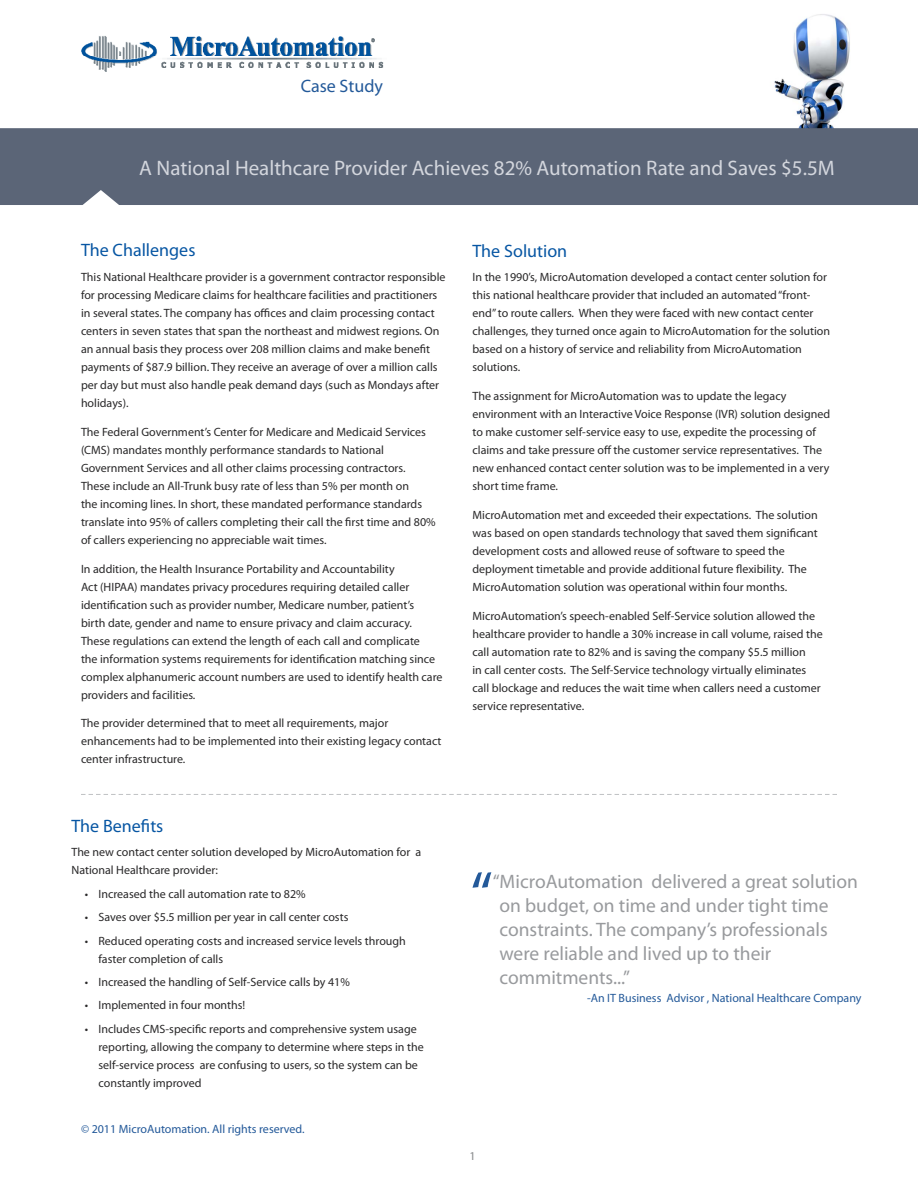
<style>
.page{position:relative;width:918px;height:1188px;background:#fff}
.page>*{position:absolute;margin:0;border:0;box-sizing:border-box;transform-origin:0 0}
.t1{font:63.6px "Myriad Pro";color:#235999}
.t2{font:21px "Myriad Pro";color:#d3d6dd}
.t3{font:19.5px/24px "Myriad Pro";color:#989a9d}
.t4{font:18px "Myriad Pro";color:#0756a3}
.t5{font:18px "Myriad Pro";color:#235999}
.t6{font:12px/18px "Myriad Pro";color:#292829}
.t7{font:12px "Myriad Pro";color:#235999}
.t8{font:12px "Myriad Pro";color:#86888a}
</style>
<div class="page">
<img style="left:774px;top:14px;width:76px;height:114px">
<img style="left:81px;top:36px;width:303px;height:36px">
<div style="left:0;top:128px;width:918px;height:77px;background:#5b6577"></div>
<svg style="left:81px;top:794px;width:756px;height:1px"></svg>
<h3 class="t5" style="left:301px;top:74px;width:84px">Case Study</h3>
<h2 class="t2" style="left:139px;top:155px;width:697px">A National Healthcare Provider Achieves 82% Automation Rate and Saves $5.5M</h2>
<h3 class="t4" style="left:81px;top:239px;width:116px">The Challenges</h3>
<p class="t6" style="left:81px;top:268px;width:366px">This National Healthcare provider is a government contractor responsible for processing Medicare claims for healthcare facilities and practitioners in several states. The company has offices and claim processing contact centers in seven states that span the northeast and midwest regions. On an annual basis they process over 208 million claims and make benefit payments of $87.9 billion. They receive an average of over a million calls per day but must also handle peak demand days (such as Mondays after holidays).</p>
<p class="t6" style="left:81px;top:423px;width:356px">The Federal Government’s Center for Medicare and Medicaid Services (CMS) mandates monthly performance standards to National Government Services and all other claims processing contractors.<br>These include an All-Trunk busy rate of less than 5% per month on<br>the incoming lines. In short, these mandated performance standards translate into 95% of callers completing their call the first time and 80% of callers experiencing no appreciable wait times.</p>
<p class="t6" style="left:81px;top:559px;width:363px">In addition, the Health Insurance Portability and Accountability<br>Act (HIPAA) mandates privacy procedures requiring detailed caller identification such as provider number, Medicare number, patient’s<br>birth date, gender and name to ensure privacy and claim accuracy.<br>These regulations can extend the length of each call and complicate<br>the information systems requirements for identification matching since complex alphanumeric account numbers are used to identify health care providers and facilities.</p>
<p class="t6" style="left:81px;top:714px;width:362px">The provider determined that to meet all requirements, major enhancements had to be implemented into their existing legacy contact center infrastructure.</p>
<h3 class="t4" style="left:71px;top:815px;width:93px">The Benefits</h3>
<p class="t6" style="left:71px;top:843px;width:351px">The new contact center solution developed by MicroAutomation for a<br>National Healthcare provider:</p>
<p class="t6" style="left:85px;top:885px;width:222px">• Increased the call automation rate to 82%</p>
<p class="t6" style="left:85px;top:908px;width:265px">• Saves over $5.5 million per year in call center costs</p>
<p class="t6" style="left:98px;top:931px;width:309px;text-indent:-14px">• Reduced operating costs and increased service levels through faster completion of calls</p>
<p class="t6" style="left:85px;top:973px;width:267px">• Increased the handling of Self-Service calls by 41%</p>
<p class="t6" style="left:85px;top:996px;width:162px">• Implemented in four months!</p>
<p class="t6" style="left:98px;top:1020px;width:327px;text-indent:-14px">• Includes CMS-specific reports and comprehensive system usage reporting, allowing the company to determine where steps in the self-service process are confusing to users, so the system can be constantly improved</p>
<p class="t7" style="left:81px;top:1122px;width:225px">© 2011 MicroAutomation. All rights reserved.</p>
<h3 class="t4" style="left:472px;top:239px;width:96px">The Solution</h3>
<p class="t6" style="left:472px;top:268px;width:359px">In the 1990’s, MicroAutomation developed a contact center solution for this national healthcare provider that included an automated “front&shy;end” to route callers. When they were faced with new contact center challenges, they turned once again to MicroAutomation for the solution based on a history of service and reliability from MicroAutomation solutions.</p>
<p class="t6" style="left:472px;top:387px;width:359px">The assignment for MicroAutomation was to update the legacy environment with an Interactive Voice Response (IVR) solution designed to make customer self-service easy to use, expedite the processing of claims and take pressure off the customer service representatives. The new enhanced contact center solution was to be implemented in a very short time frame.</p>
<p class="t6" style="left:472px;top:506px;width:347px">MicroAutomation met and exceeded their expectations. The solution was based on open standards technology that saved them significant development costs and allowed reuse of software to speed the deployment timetable and provide additional future flexibility. The MicroAutomation solution was operational within four months.</p>
<p class="t6" style="left:472px;top:606px;width:352px">MicroAutomation’s speech-enabled Self-Service solution allowed the healthcare provider to handle a 30% increase in call volume, raised the call automation rate to 82% and is saving the company $5.5 million<br>in call center costs. The Self-Service technology virtually eliminates call blockage and reduces the wait time when callers need a customer service representative.</p>
<h1 class="t1" style="left:470px;top:856px;width:24px">“</h1>
<h3 class="t3" style="left:500px;top:869px;width:360px;text-indent:-7px">“MicroAutomation delivered a great solution on budget, on time and under tight time constraints. The company’s professionals were reliable and lived up to their commitments...”</h3>
<p class="t7" style="left:587px;top:990px;width:276px">-An IT Business Advisor , National Healthcare Company</p>
<p class="t8" style="left:469px;top:1148px;width:8px">1</p>
</div>
